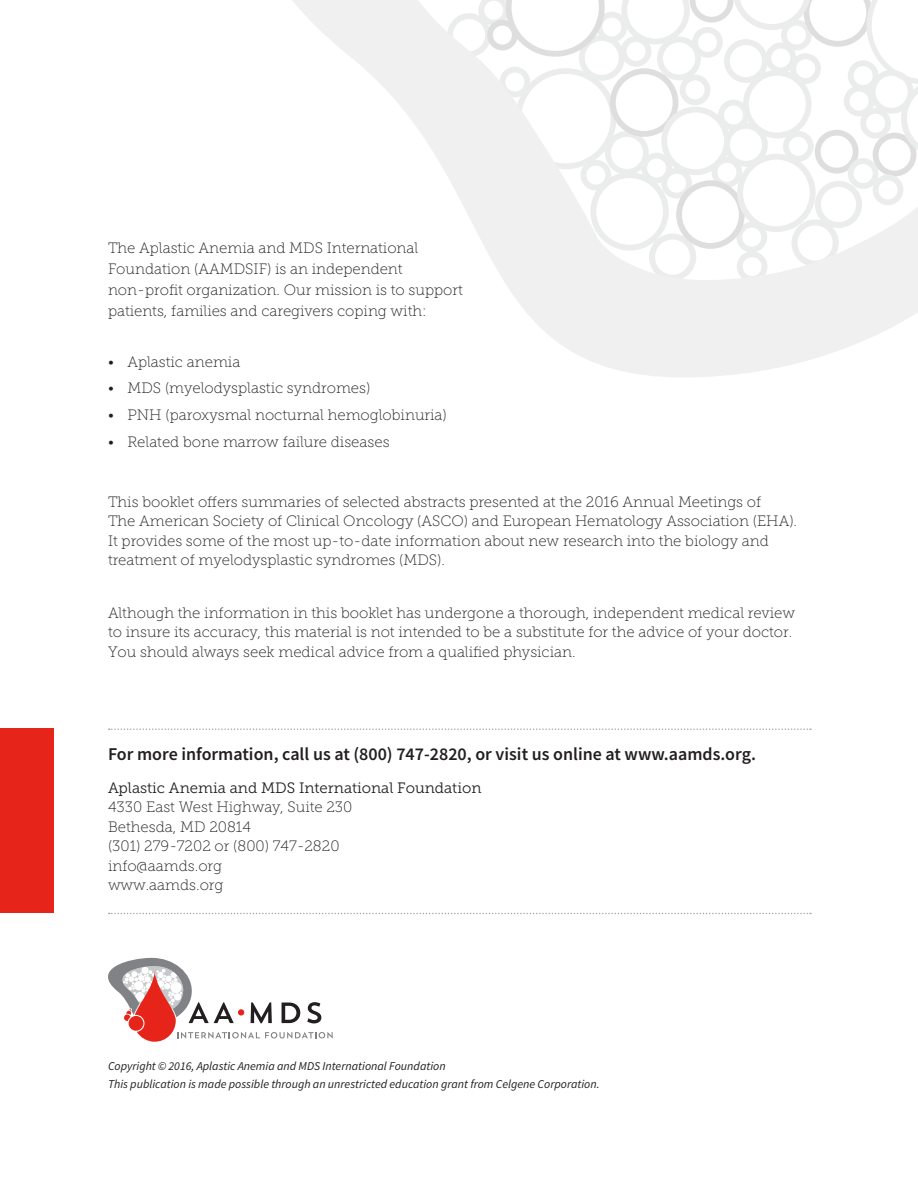
<style>
.page{position:relative;width:918px;height:1188px;background:#fff}
.page>*{position:absolute;margin:0;border:0;box-sizing:border-box;transform-origin:0 0}
.KEY_CONCLUSION{font:600 18px "Source Sans Pro";color:#231f20}
.BODY{font:15px/19.5px "Museo Slab 100";color:#231f20}
.BULLETS{font:15px "Museo Slab 100";color:#231f20}
.BODY-2{font:15px "Museo Slab 300";color:#231f20}
.body_2014{font:italic 12px "Source Sans Pro";color:#231f20}
</style>
<div class="page">
<div style="left:0;top:729px;width:54px;height:184px;background:#e72419"></div>
<svg style="left:109px;top:728px;width:702px;height:2px"></svg>
<svg style="left:109px;top:913px;width:702px;height:1px"></svg>
<svg style="left:292px;top:0;width:626px;height:377px"></svg>
<svg style="left:108px;top:958px;width:225px;height:84px"></svg>
<p class="BODY" style="left:108px;top:238px;width:356px;line-height:21px">The Aplastic Anemia and MDS International Foundation (AAMDSIF) is an independent non-profit organization. Our mission is to support patients, families and caregivers coping with:</p>
<p class="BULLETS" style="left:108px;top:354px;width:134px">• Aplastic anemia</p>
<p class="BULLETS" style="left:108px;top:380px;width:264px">• MDS (myelodysplastic syndromes)</p>
<p class="BULLETS" style="left:108px;top:406px;width:340px">• PNH (paroxysmal nocturnal hemoglobinuria)</p>
<p class="BULLETS" style="left:108px;top:434px;width:283px">• Related bone marrow failure diseases</p>
<p class="BODY" style="left:108px;top:492px;width:691px">This booklet offers summaries of selected abstracts presented at the 2016 Annual Meetings of<br>The American Society of Clinical Oncology (ASCO) and European Hematology Association (EHA).<br>It provides some of the most up-to-date information about new research into the biology and treatment of myelodysplastic syndromes (MDS).</p>
<p class="BODY" style="left:108px;top:603px;width:689px">Although the information in this booklet has undergone a thorough, independent medical review to insure its accuracy, this material is not intended to be a substitute for the advice of your doctor.<br>You should always seek medical advice from a qualified physician.</p>
<p class="KEY_CONCLUSION" style="left:108px;top:742px;width:649px">For more information, call us at (800) 747-2820, or visit us online at www.aamds.org.</p>
<p class="BODY-2" style="left:108px;top:780px;width:375px">Aplastic Anemia and MDS International Foundation</p>
<p class="BODY" style="left:108px;top:798px;width:246px">4330 East West Highway, Suite 230<br>Bethesda, MD 20814</p>
<p class="BODY" style="left:108px;top:837px;width:233px">(301) 279-7202 or (800) 747-2820</p>
<p class="BODY" style="left:108px;top:856px;width:116px">info@aamds.org</p>
<p class="BODY" style="left:108px;top:876px;width:117px">www.aamds.org</p>
<p class="body_2014" style="left:108px;top:1059px;width:339px">Copyright © 2016, Aplastic Anemia and MDS International Foundation</p>
<p class="body_2014" style="left:108px;top:1077px;width:493px">This publication is made possible through an unrestricted education grant from Celgene Corporation.</p>
</div>
